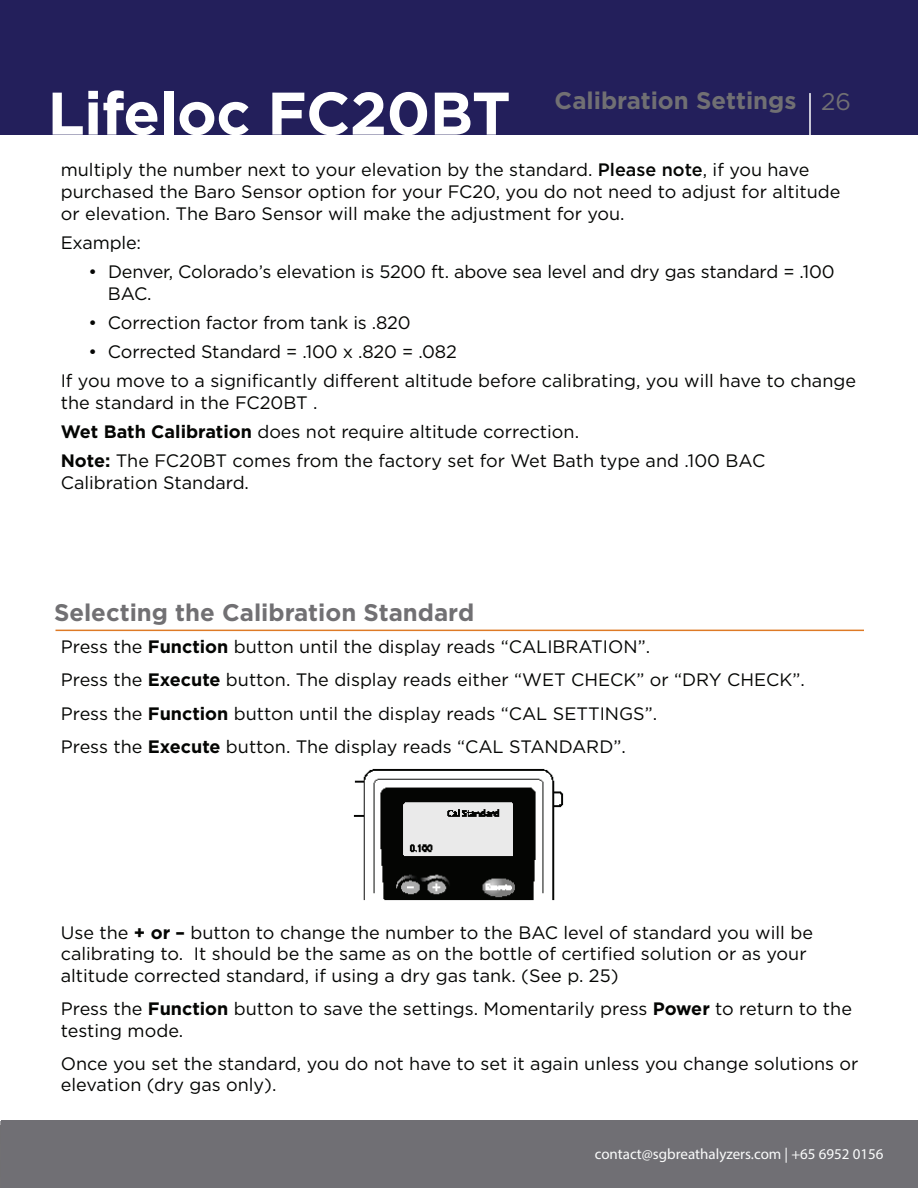
<style>
.page{position:relative;width:918px;height:1188px;background:#fff}
.page>*{position:absolute;margin:0;border:0;box-sizing:border-box;transform-origin:0 0}
.t1{font:700 60px "Gotham";letter-spacing:-.01em;color:#fff}
.t2{font:700 24px "Gotham";color:#717073}
.t3{font:24px "Gotham";color:#717073}
.t4{font:18px/21.6px "Gotham";color:#040503}
.t5{font:15px "Myriad Pro";color:#fafbfb}
.s1{font-weight:500}
.s2{font-weight:700}
</style>
<div class="page">
<div style="left:1px;top:0;width:917px;height:134px;background:#231f5b"></div>
<hr style="left:809px;top:93px;width:2px;height:64px;background:#fff">
<hr style="left:56px;top:630px;width:808px;height:1px;background:#de7a26">
<img style="left:353px;top:768px;width:211px;height:133px">
<div style="left:1px;top:1121px;width:917px;height:67px;background:#706f74"></div>
<h1 class="t1" style="left:48px;top:77px;width:465px">Lifeloc FC20BT</h1>
<h2 class="t2" style="left:555px;top:86px;width:243px">Calibration Settings</h2>
<h2 class="t3" style="left:821px;top:87px;width:31px">26</h2>
<p class="t4" style="left:61px;top:159px;width:781px">multiply the number next to your elevation by the standard. <span class="s1">Please note</span>, if you have purchased the Baro Sensor option for your FC20, you do not need to adjust for altitude or elevation. The Baro Sensor will make the adjustment for you.</p>
<p class="t4" style="left:61px;top:231px;width:82px">Example:</p>
<p class="t4" style="left:108px;top:261px;width:728px;text-indent:-19px">• Denver, Colorado’s elevation is 5200 ft. above sea level and dry gas standard = .100<br>BAC.</p>
<p class="t4" style="left:89px;top:311px;width:324px">• Correction factor from tank is .820</p>
<p class="t4" style="left:61px;top:337px;width:797px;line-height:29.1px;text-indent:28px">• Corrected Standard = .100 x .820 = .082<br>If you move to a significantly different altitude before calibrating, you will have to change</p>
<p class="t4" style="left:61px;top:388px;width:706px;line-height:29.1px">the standard in the FC20BT .<br><span class="s2">Wet Bath Calibration</span> does not require altitude correction.<br><span class="s2">Note:</span> The FC20BT comes from the factory set for Wet Bath type and .100 BAC</p>
<p class="t4" style="left:61px;top:471px;width:190px">Calibration Standard.</p>
<h2 class="t2" style="left:54px;top:598px;width:422px">Selecting the Calibration Standard</h2>
<p class="t4" style="left:61px;top:630px;width:746px;line-height:33px">Press the <span class="s2">Function</span> button until the display reads “CALIBRATION”.<br>Press the <span class="s2">Execute</span> button. The display reads either “WET CHECK” or “DRY CHECK”.<br>Press the <span class="s2">Function</span> button until the display reads “CAL SETTINGS”.<br>Press the <span class="s2">Execute</span> button. The display reads “CAL STANDARD”.</p>
<p class="t4" style="left:61px;top:921px;width:754px">Use the <span class="s2">+ or –</span> button to change the number to the BAC level of standard you will be calibrating to. It should be the same as on the bottle of certified solution or as your altitude corrected standard, if using a dry gas tank. (See p. 25)</p>
<p class="t4" style="left:61px;top:998px;width:793px">Press the <span class="s2">Function</span> button to save the settings. Momentarily press <span class="s2">Power</span> to return to the testing mode.</p>
<p class="t4" style="left:61px;top:1052px;width:799px">Once you set the standard, you do not have to set it again unless you change solutions or elevation (dry gas only).</p>
<p class="t5" style="left:595px;top:1144px;width:290px">contact@sgbreathalyzers.com | +65 6952 0156</p>
</div>
